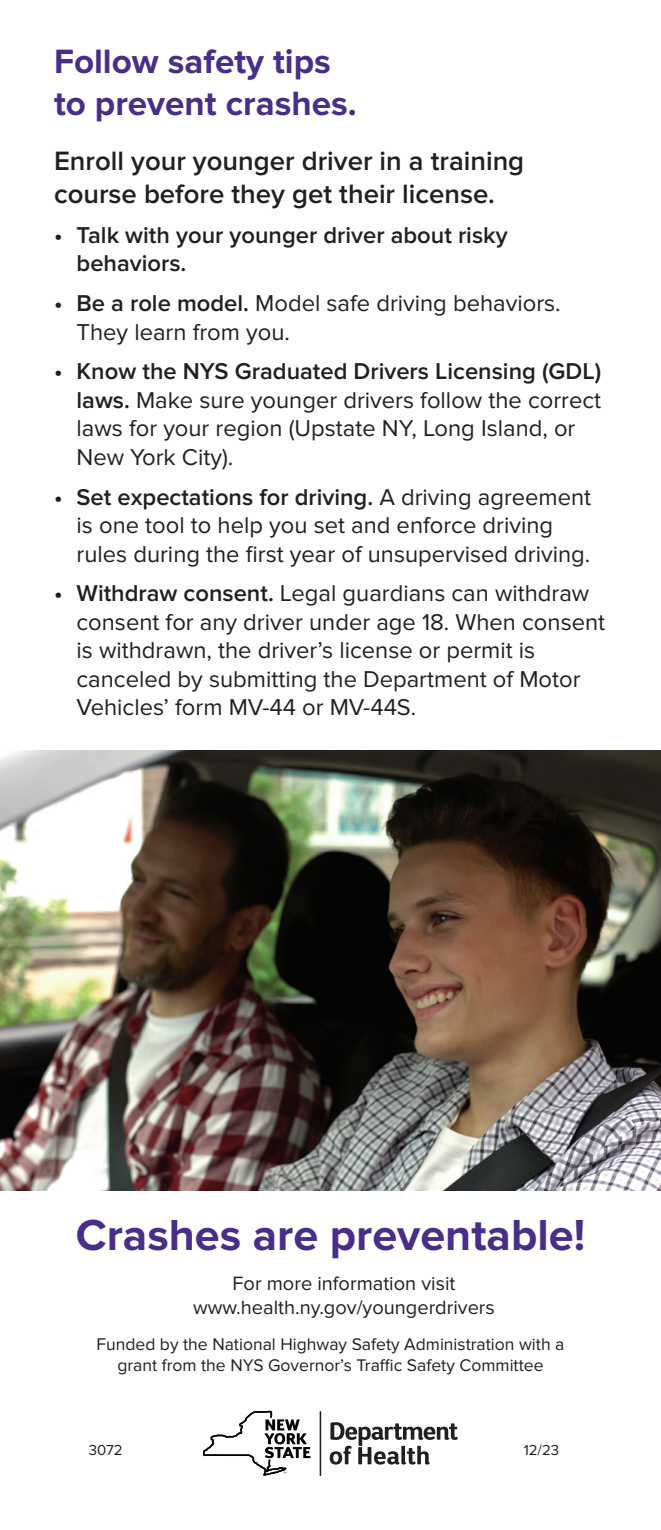
<style>
.page{position:relative;width:661px;height:1530px;background:#fff}
.page>*{position:absolute;margin:0;border:0;box-sizing:border-box;transform-origin:0 0}
.t1{font:700 45px "Proxima Nova";color:#482e89}
.t2{font:700 35px/42px "Proxima Nova";color:#482e89}
.t3{font:600 27.5px/33px "Proxima Nova";color:#231f20}
.t4{font:23.75px/28.5px "Proxima Nova";color:#231f20}
.t5{font:600 23.75px/28.5px "Proxima Nova";color:#231f20}
.t6{font:20px "Proxima Nova";color:#231f20}
.t7{font:17.5px/21px "Proxima Nova";color:#231f20;text-align:center}
.t8{font:15px "Proxima Nova";color:#231f20}
.s1{font-weight:600}
</style>
<div class="page">
<svg style="left:329px;top:1422px;width:129px;height:43px"></svg>
<hr style="left:319px;top:1411px;width:2px;height:65px;background:#231f20">
<svg style="left:203px;top:1411px;width:107px;height:65px"></svg>
<img style="left:0;top:750px;width:661px;height:441px">
<p class="t2" style="left:54px;top:41px;width:304px">Follow safety tips to prevent crashes.</p>
<p class="t3" style="left:54px;top:145px;width:471px">Enroll your younger driver in a training course before they get their license.</p>
<p class="t5" style="left:77px;top:221px;width:432px;text-indent:-22px">• Talk with your younger driver about risky behaviors.</p>
<p class="t4" style="left:77px;top:289px;width:485px;text-indent:-22px"><span class="s1">• Be a role model.</span> Model safe driving behaviors.<br>They learn from you.</p>
<p class="t4" style="left:77px;top:358px;width:526px;text-indent:-22px"><span class="s1">• Know the NYS Graduated Drivers Licensing (GDL) laws.</span> Make sure younger drivers follow the correct laws for your region (Upstate NY, Long Island, or New York City).</p>
<p class="t4" style="left:77px;top:483px;width:516px;text-indent:-22px"><span class="s1">• Set expectations for driving.</span> A driving agreement is one tool to help you set and enforce driving rules during the first year of unsupervised driving.</p>
<p class="t4" style="left:77px;top:580px;width:530px;text-indent:-22px"><span class="s1">• Withdraw consent.</span> Legal guardians can withdraw consent for any driver under age 18. When consent is withdrawn, the driver’s license or permit is canceled by submitting the Department of Motor Vehicles’ form MV-44 or MV-44S.</p>
<p class="t1" style="left:76px;top:1209px;width:511px">Crashes are preventable!</p>
<p class="t6" style="left:232px;top:1272px;width:224px">For more information visit</p>
<p class="t6" style="left:193px;top:1296px;width:303px">www.health.ny.gov/youngerdrivers</p>
<p class="t7" style="left:96px;top:1334px;width:469px">Funded by the National Highway Safety Administration with a grant from the NYS Governor’s Traffic Safety Committee</p>
<p class="t8" style="left:89px;top:1442px;width:36px">3072</p>
<p class="t8" style="left:523px;top:1442px;width:37px">12/23</p>
</div>
